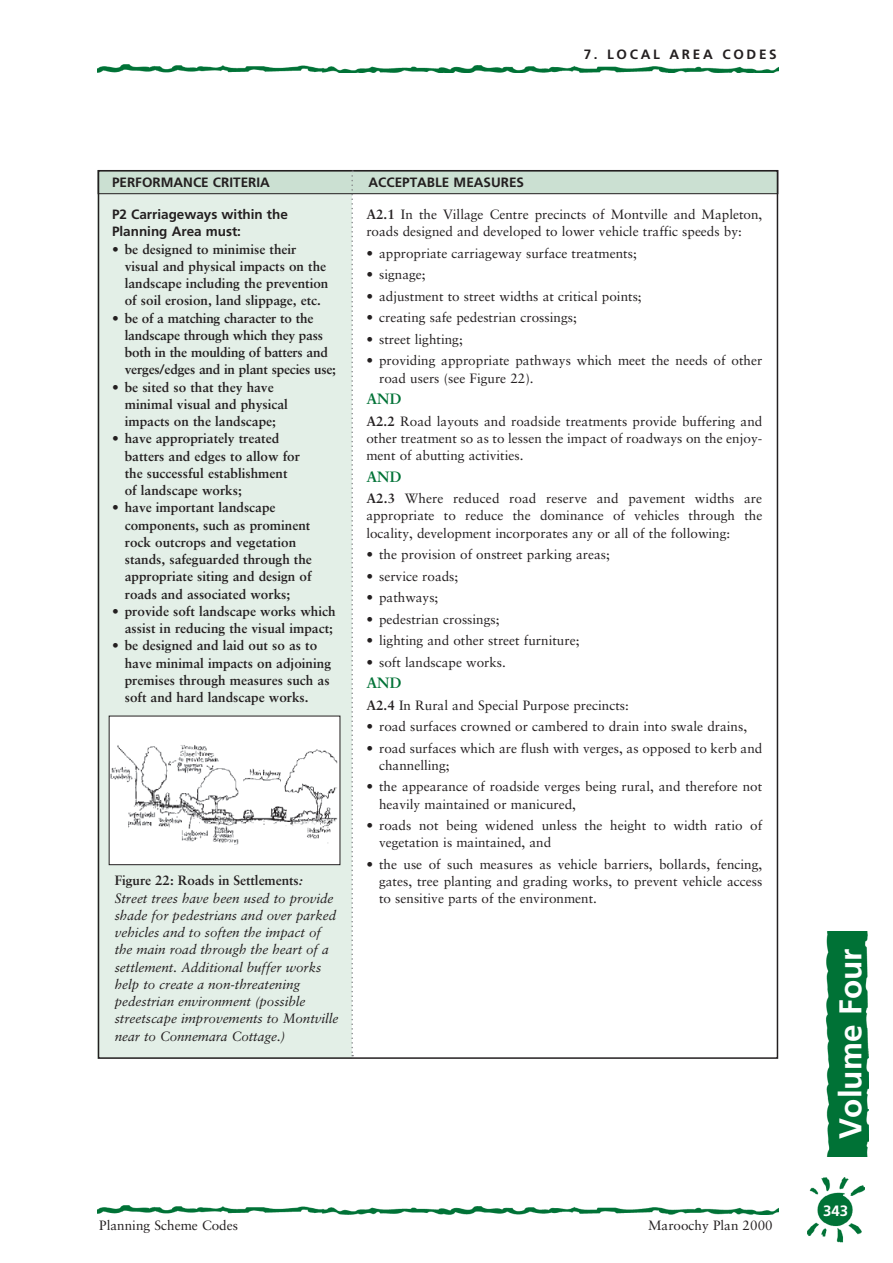
<style>
.page{position:relative;width:893px;height:1263px;background:#fff}
.page>*{position:absolute;margin:0;border:0;box-sizing:border-box;transform-origin:0 0}
.t1{font:700 31.5px "Frutiger";color:#fff}
.t2{font:700 15px "Sabon";color:#007236}
.t3{font:700 15px "Frutiger";color:#fff}
.t4{font:13.5px/17.2px "Sabon";color:#231f20}
.t5{font:700 13.5px/17.2px "Sabon";color:#231f20}
.t6{font:italic 13.5px/17.2px "Sabon";letter-spacing:-.005em;color:#231f20}
.t7{font:700 13.5px/17.2px "Frutiger";color:#231f20}
.t8{font:700 13.5px "Frutiger";letter-spacing:.2em;color:#231f20}
.s1{font-weight:700}
.s2{font-weight:700;font-style:normal}
</style>
<div class="page">
<img style="left:807px;top:1177px;width:58px;height:65px">
<img style="left:98px;top:1205px;width:680px;height:9px">
<img style="left:98px;top:64px;width:680px;height:9px">
<img style="left:826px;top:931px;width:42px;height:225px">
<div style="left:98px;top:170px;width:254px;height:889px;background:#e3efe7"></div>
<div style="left:98px;top:170px;width:680px;height:24px;background:#cbe0d2"></div>
<div style="left:98px;top:170px;width:680px;height:24px;border:1px solid #231f20"></div>
<svg style="left:351px;top:171px;width:2px;height:885px"></svg>
<img style="left:111px;top:718px;width:227px;height:145px">
<div style="left:109px;top:716px;width:231px;height:149px;border:1px solid #231f20"></div>
<p class="t8" style="left:584px;top:46px;width:195px">7. LOCAL AREA CODES</p>
<p class="t7" style="left:112px;top:174px;width:159px">PERFORMANCE CRITERIA</p>
<p class="t7" style="left:368px;top:174px;width:157px">ACCEPTABLE MEASURES</p>
<p class="t7" style="left:112px;top:206px;width:177px">P2 Carriageways within the<br>Planning Area must:</p>
<p class="t5" style="left:125px;top:240px;width:205px;text-indent:-13px">• be designed to minimise their visual and physical impacts on the landscape including the prevention of soil erosion, land slippage, etc.</p>
<p class="t5" style="left:125px;top:309px;width:213px;text-indent:-13px">• be of a matching character to the landscape through which they pass both in the moulding of batters and verges/edges and in plant species use;</p>
<p class="t5" style="left:125px;top:378px;width:165px;text-indent:-13px">• be sited so that they have minimal visual and physical impacts on the landscape;</p>
<p class="t5" style="left:125px;top:430px;width:177px;text-indent:-13px">• have appropriately treated batters and edges to allow for the successful establishment of landscape works;</p>
<p class="t5" style="left:125px;top:499px;width:189px;text-indent:-13px">• have important landscape components, such as prominent rock outcrops and vegetation stands, safeguarded through the appropriate siting and design of roads and associated works;</p>
<p class="t5" style="left:112px;top:602px;width:225px;text-align:right">• provide soft landscape works which assist in re ducing the visual impact;</p>
<p class="t5" style="left:125px;top:637px;width:208px;text-indent:-13px">• be designed and laid out so as to have minimal impacts on adjoining premises through measures such as soft and hard landscape works.</p>
<p class="t4" style="left:366px;top:206px;width:397px"><span class="s1">A2.1</span> In the Village Centre precincts of Montville and Mapleton, roads designed and developed to lower vehicle traffic speeds by:</p>
<p class="t4" style="left:366px;top:244px;width:272px">• appropriate carriageway surface treatments;</p>
<p class="t4" style="left:366px;top:266px;width:61px">• signage;</p>
<p class="t4" style="left:366px;top:287px;width:277px">• adjustment to street widths at critical points;</p>
<p class="t4" style="left:366px;top:309px;width:212px">• creating safe pedestrian crossings;</p>
<p class="t4" style="left:366px;top:330px;width:98px">• street lighting;</p>
<p class="t4" style="left:379px;top:352px;width:385px;text-indent:-13px">• providing appropriate pathways which meet the needs of other road users (see Figure 22).</p>
<p class="t2" style="left:366px;top:390px;width:36px">AND</p>
<p class="t4" style="left:366px;top:412px;width:397px;text-align:justify"><span class="s1">A2.2</span> Road layouts and roadside treatments provide buffering and other treatment so as to lessen the impact of roadways on the enjoy&shy;ment of abutting activities.</p>
<p class="t2" style="left:366px;top:467px;width:36px">AND</p>
<p class="t4" style="left:366px;top:490px;width:397px;text-align:justify"><span class="s1">A2.3</span> Where reduced road reserve and pavement widths are appropriate to reduce the dominance of vehicles through the locality, development incorporates any or all of the following:</p>
<p class="t4" style="left:366px;top:546px;width:245px">• the provision of onstreet parking areas;</p>
<p class="t4" style="left:366px;top:567px;width:93px">• service roads;</p>
<p class="t4" style="left:366px;top:589px;width:74px">• pathways;</p>
<p class="t4" style="left:366px;top:610px;width:135px">• pedestrian crossings;</p>
<p class="t4" style="left:366px;top:632px;width:215px">• lighting and other street furniture;</p>
<p class="t4" style="left:366px;top:653px;width:141px">• soft landscape works.</p>
<p class="t2" style="left:366px;top:674px;width:36px">AND</p>
<p class="t4" style="left:366px;top:696px;width:264px"><span class="s1">A2.4</span> In Rural and Special Purpose precincts:</p>
<p class="t4" style="left:366px;top:718px;width:382px">• road surfaces crowned or cambered to drain into swale drains,</p>
<p class="t4" style="left:379px;top:739px;width:385px;text-indent:-13px">• road surfaces which are flush with verges, as opposed to kerb and channelling;</p>
<p class="t4" style="left:379px;top:778px;width:385px;text-indent:-13px">• the appearance of roadside verges being rural, and therefore not heavily maintained or manicured,</p>
<p class="t4" style="left:379px;top:817px;width:385px;text-indent:-13px">• roads not being widened unless the height to width ratio of vegetation is maintained, and</p>
<p class="t4" style="left:379px;top:855px;width:385px;text-align:justify;text-indent:-13px">• the use of such measures as vehicle barriers, bollards, fencing, gates, tree planting and grading works, to prevent vehicle access to sensitive parts of the environment.</p>
<p class="t6" style="left:115px;top:872px;width:225px"><span class="s2">Figure 22: Roads in Settlements</span><span class="s1">:<br></span>Street trees have been used to provide shade for pedestrians and over parked vehicles and to soften the impact of the main road through the heart of a settlement. Additional buffer works help to create a non-threatening pedestrian environment (possible streetscape improvements to Montville near to Connemara Cottage.)</p>
<p class="t4" style="left:99px;top:1217px;width:140px">Planning Scheme Codes</p>
<p class="t4" style="left:648px;top:1217px;width:126px">Maroochy Plan 2000</p>
<h1 class="t1" style="left:832px;top:1139px;width:191px;rotate:-90deg">Volume Four</h1>
<p class="t3" style="left:823px;top:1202px;width:27px">343</p>
</div>
